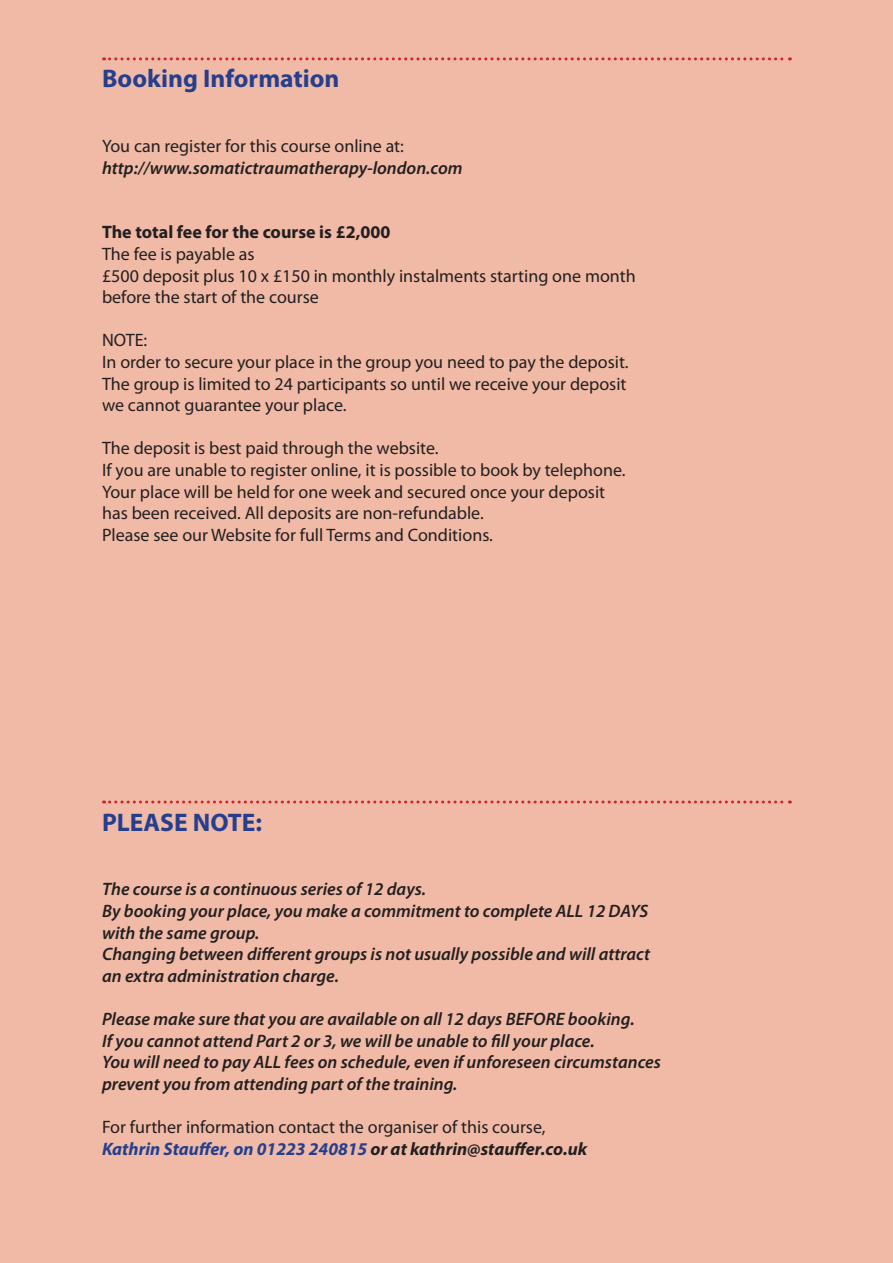
<style>
.page{position:relative;width:893px;height:1263px;background:#f0baa6}
.page>*{position:absolute;margin:0;border:0;box-sizing:border-box;transform-origin:0 0}
.t1{font:700 25.5px "Myriad Pro";color:#253f8e}
.t2{font:18px "Myriad Pro";color:#231f20}
.t3{font:italic 600 18px "Myriad Pro";color:#231f20}
.t4{font:italic 700 18px "Myriad Pro";color:#253f8e}
.t5{font:700 18px "Myriad Pro";color:#231f20}
.s1{color:#231f20}
</style>
<div class="page">
<svg style="left:104px;top:57px;width:686px;height:3px"></svg>
<svg style="left:104px;top:800px;width:686px;height:3px"></svg>
<p class="t1" style="left:102px;top:62px;width:239px">Booking Information</p>
<p class="t2" style="left:102px;top:135px;width:303px">You can register for this course online at:</p>
<p class="t3" style="left:102px;top:156px;width:362px">http://www.somatictraumatherapy-london.com</p>
<p class="t5" style="left:102px;top:221px;width:290px">The total fee for the course is £2,000</p>
<p class="t2" style="left:102px;top:243px;width:154px">The fee is payable as</p>
<p class="t2" style="left:102px;top:264px;width:535px">£500 deposit plus 10 x £150 in monthly instalments starting one month</p>
<p class="t2" style="left:102px;top:286px;width:218px">before the start of the course</p>
<p class="t2" style="left:102px;top:329px;width:47px">NOTE:</p>
<p class="t2" style="left:102px;top:351px;width:528px">In order to secure your place in the group you need to pay the deposit.</p>
<p class="t2" style="left:102px;top:372px;width:526px">The group is limited to 24 participants so until we receive your deposit</p>
<p class="t2" style="left:102px;top:394px;width:246px">we cannot guarantee your place.</p>
<p class="t2" style="left:102px;top:437px;width:338px">The deposit is best paid through the website.</p>
<p class="t2" style="left:102px;top:459px;width:525px">If you are unable to register online, it is possible to book by telephone.</p>
<p class="t2" style="left:102px;top:480px;width:505px">Your place will be held for one week and secured once your deposit</p>
<p class="t2" style="left:102px;top:502px;width:383px">has been received. All deposits are non-refundable.</p>
<p class="t2" style="left:102px;top:524px;width:392px">Please see our Website for full Terms and Conditions.</p>
<p class="t1" style="left:102px;top:805px;width:162px">PLEASE NOTE:</p>
<p class="t3" style="left:102px;top:878px;width:326px">The course is a continuous series of 12 days.</p>
<p class="t3" style="left:102px;top:899px;width:548px">By booking your place, you make a commitment to complete ALL 12 DAYS</p>
<p class="t3" style="left:102px;top:921px;width:159px">with the same group.</p>
<p class="t3" style="left:102px;top:943px;width:550px">Changing between different groups is not usually possible and will attract</p>
<p class="t3" style="left:102px;top:964px;width:238px">an extra administration charge.</p>
<p class="t3" style="left:102px;top:1007px;width:534px">Please make sure that you are available on all 12 days BEFORE booking.</p>
<p class="t3" style="left:102px;top:1029px;width:494px">If you cannot attend Part 2 or 3, we will be unable to fill your place.</p>
<p class="t3" style="left:102px;top:1051px;width:560px">You will need to pay ALL fees on schedule, even if unforeseen circumstances</p>
<p class="t3" style="left:102px;top:1072px;width:357px">prevent you from attending part of the training.</p>
<p class="t2" style="left:102px;top:1116px;width:445px">For further information contact the organiser of this course,</p>
<p class="t4" style="left:102px;top:1137px;width:487px">Kathrin Stauffer, on 01223 240815 <span class="s1">or at kathrin@stauffer.co.uk</span></p>
</div>
